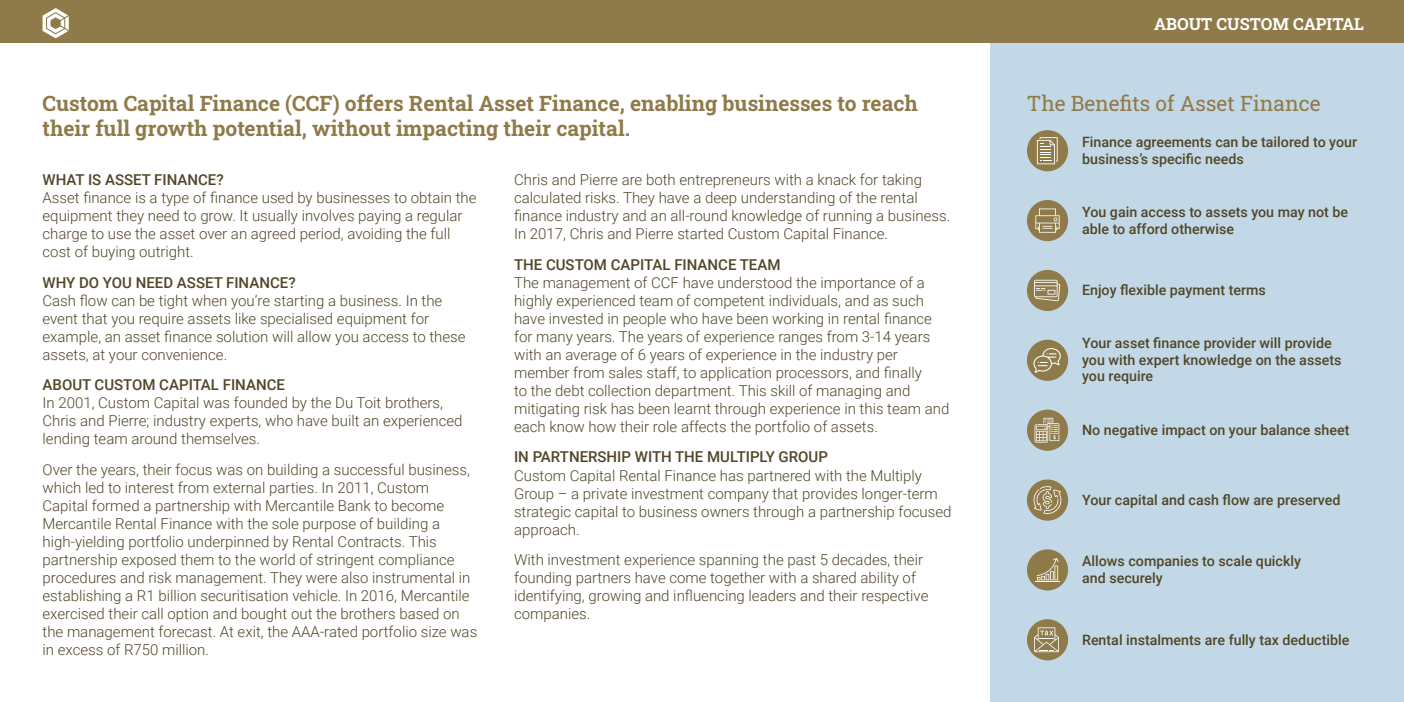
<style>
.page{position:relative;width:1404px;height:702px;background:#fff}
.page>*{position:absolute;margin:0;border:0;box-sizing:border-box;transform-origin:0 0}
.t1{font:700 21px/25.2px "Roboto Slab";color:#8f7a4a}
.t2{font:21px "Roboto Slab";color:#8f7a4a}
.t3{font:700 16.5px "Roboto Slab";color:#fff}
.t4{font:300 15px/18px "Roboto";color:#514628}
.t5{font:500 15px "Roboto";color:#514628}
.t6{font:500 14.25px/16.5px "Roboto";color:#514628}
</style>
<div class="page">
<div style="left:990px;top:43px;width:413px;height:659px;background:#c3d8e6"></div>
<div style="left:1026px;top:130px;width:41px;height:41px;background:#8f7a4a;border-radius:50%"></div>
<svg style="left:1036px;top:137px;width:21px;height:27px"></svg>
<div style="left:1026px;top:200px;width:41px;height:41px;background:#8f7a4a;border-radius:50%"></div>
<svg style="left:1035px;top:208px;width:24px;height:25px"></svg>
<div style="left:1026px;top:270px;width:41px;height:41px;background:#8f7a4a;border-radius:50%"></div>
<svg style="left:1034px;top:280px;width:26px;height:21px"></svg>
<div style="left:1026px;top:340px;width:41px;height:41px;background:#8f7a4a;border-radius:50%"></div>
<svg style="left:1033px;top:348px;width:27px;height:24px"></svg>
<div style="left:1026px;top:409px;width:41px;height:42px;background:#8f7a4a;border-radius:50%"></div>
<svg style="left:1034px;top:418px;width:25px;height:24px"></svg>
<div style="left:1026px;top:549px;width:41px;height:41px;background:#8f7a4a;border-radius:50%"></div>
<svg style="left:1035px;top:558px;width:24px;height:24px"></svg>
<div style="left:1026px;top:619px;width:41px;height:41px;background:#8f7a4a;border-radius:50%"></div>
<svg style="left:1034px;top:627px;width:24px;height:25px"></svg>
<div style="left:1026px;top:479px;width:41px;height:41px;background:#8f7a4a;border-radius:50%"></div>
<svg style="left:1033px;top:485px;width:28px;height:30px"></svg>
<div style="left:0;top:0;width:1403px;height:43px;background:#8f7a4a"></div>
<svg style="left:43px;top:8px;width:26px;height:30px"></svg>
<h1 class="t1" style="left:43px;top:90px;width:876px">Custom Capital Finance (CCF) offers Rental Asset Finance, enabling businesses to reach their full growth potential, without impacting their capital.</h1>
<p class="t5" style="left:43px;top:169px;width:183px">WHAT IS ASSET FINANCE?</p>
<p class="t4" style="left:43px;top:188px;width:435px">Asset finance is a type of finance used by businesses to obtain the equipment they need to grow. It usually involves paying a regular charge to use the asset over an agreed period, avoiding the full cost of buying outright.</p>
<p class="t5" style="left:43px;top:272px;width:254px">WHY DO YOU NEED ASSET FINANCE?</p>
<p class="t4" style="left:43px;top:291px;width:424px">Cash flow can be tight when you’re starting a business. In the event that you require assets like specialised equipment for example, an asset finance solution will allow you access to these assets, at your convenience.</p>
<p class="t5" style="left:43px;top:374px;width:244px">ABOUT CUSTOM CAPITAL FINANCE</p>
<p class="t4" style="left:43px;top:393px;width:421px">In 2001, Custom Capital was founded by the Du Toit brothers,<br>Chris and Pierre; industry experts, who have built an experienced lending team around themselves.</p>
<p class="t4" style="left:43px;top:460px;width:436px">Over the years, their focus was on building a successful business, which led to interest from external parties. In 2011, Custom Capital formed a partnership with Mercantile Bank to become Mercantile Rental Finance with the sole purpose of building a high-yielding portfolio underpinned by Rental Contracts. This partnership exposed them to the world of stringent compliance procedures and risk management. They were also instrumental in establishing a R1 billion securitisation vehicle. In 2016, Mercantile exercised their call option and bought out the brothers based on the management forecast. At exit, the AAA-rated portfolio size was in excess of R750 million.</p>
<p class="t4" style="left:514px;top:170px;width:437px">Chris and Pierre are both entrepreneurs with a knack for taking calculated risks. They have a deep understanding of the rental finance industry and an all-round knowledge of running a business.<br>In 2017, Chris and Pierre started Custom Capital Finance.</p>
<p class="t5" style="left:514px;top:254px;width:268px">THE CUSTOM CAPITAL FINANCE TEAM</p>
<p class="t4" style="left:514px;top:273px;width:437px">The management of CCF have understood the importance of a highly experienced team of competent individuals, and as such have invested in people who have been working in rental finance for many years. The years of experience ranges from 3-14 years with an average of 6 years of experience in the industry per member from sales staff, to application processors, and finally<br>to the debt collection department. This skill of managing and mitigating risk has been learnt through experience in this team and each know how their role affects the portfolio of assets.</p>
<p class="t5" style="left:514px;top:446px;width:315px">IN PARTNERSHIP WITH THE MULTIPLY GROUP</p>
<p class="t4" style="left:514px;top:465px;width:439px">Custom Capital Rental Finance has partnered with the Multiply Group – a private investment company that provides longer-term strategic capital to business owners through a partnership focused approach.</p>
<p class="t4" style="left:514px;top:550px;width:416px">With investment experience spanning the past 5 decades, their founding partners have come together with a shared ability of identifying, growing and influencing leaders and their respective companies.</p>
<p class="t3" style="left:1153px;top:12px;width:211px">ABOUT CUSTOM CAPITAL</p>
<h1 class="t2" style="left:1026px;top:89px;width:295px">The Benefits of Asset Finance</h1>
<p class="t6" style="left:1081px;top:133px;width:276px">Finance agreements can be tailored to your business’s specific needs</p>
<p class="t6" style="left:1081px;top:203px;width:268px">You gain access to assets you may not be able to afford otherwise</p>
<p class="t6" style="left:1081px;top:281px;width:185px">Enjoy flexible payment terms</p>
<p class="t6" style="left:1081px;top:334px;width:261px">Your asset finance provider will provide you with expert knowledge on the assets you require</p>
<p class="t6" style="left:1081px;top:421px;width:269px">No negative impact on your balance sheet</p>
<p class="t6" style="left:1081px;top:491px;width:260px">Your capital and cash flow are preserved</p>
<p class="t6" style="left:1081px;top:552px;width:220px">Allows companies to scale quickly and securely</p>
<p class="t6" style="left:1081px;top:631px;width:269px">Rental instalments are fully tax deductible</p>
</div>
